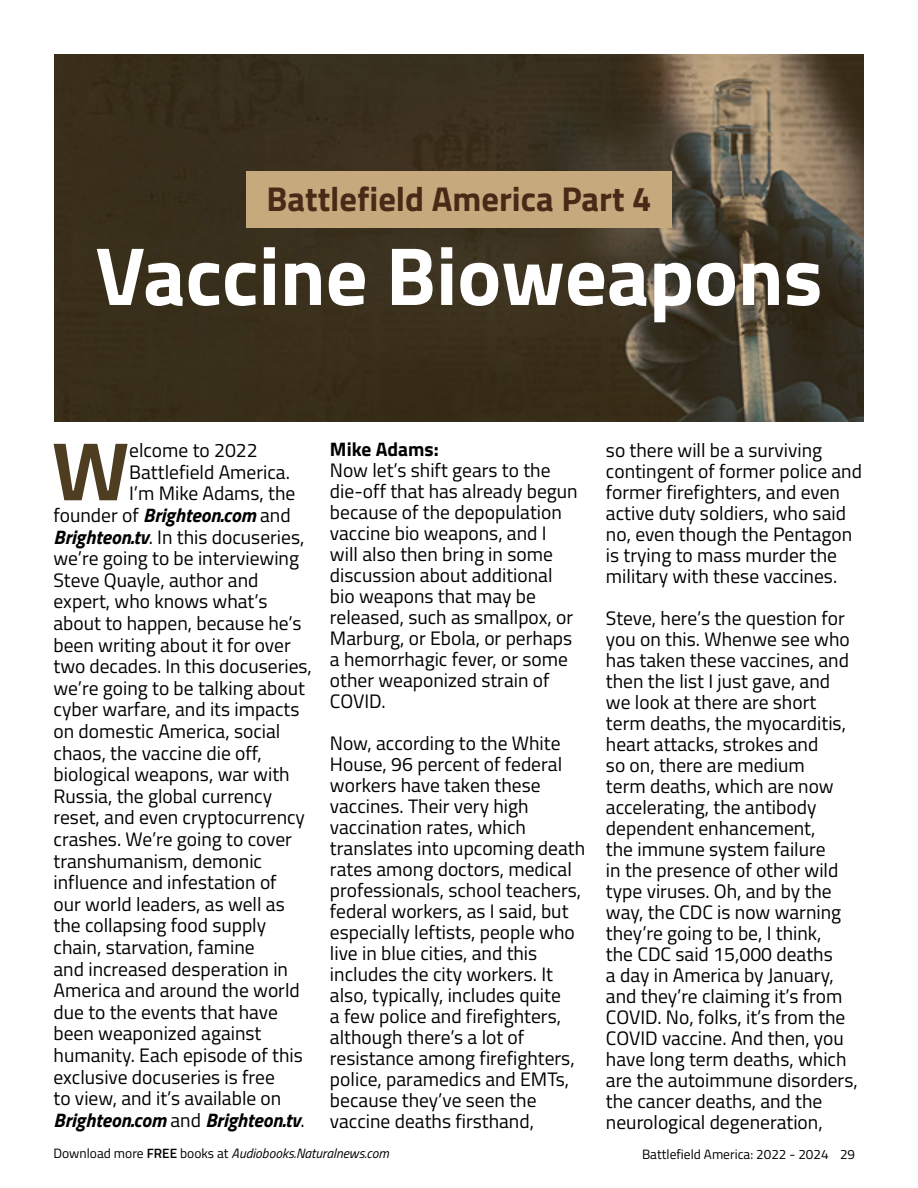
<style>
.page{position:relative;width:918px;height:1188px;background:#fff}
.page>*{position:absolute;margin:0;border:0;box-sizing:border-box;transform-origin:0 0}
.t1{font:700 83.1px "Titillium Web";color:#4e3d20}
.t2{font:700 82.5px "Titillium Web";color:#fff}
.t3{font:700 34.5px "Titillium Web";color:#482a17}
.t4{font:19.5px/21px "Titillium Web";color:#000}
.t5{font:italic 700 19.5px "Titillium Web";color:#000}
.t6{font:700 19.5px "Titillium Web";color:#000}
.t7{font:italic 13.5px "Titillium Web";color:#000}
.t8{font:13.5px "Titillium Web";color:#000}
.s1{font-weight:400;font-style:normal}
.s2{font-weight:700;font-style:italic}
.s3{font-style:normal}
.s4{font-weight:600;font-style:normal}
</style>
<div class="page">
<img style="left:55px;top:54px;width:808px;height:368px">
<div style="left:246px;top:171px;width:426px;height:56px;background:#c6aa7e"></div>
<h3 class="t3" style="left:266px;top:172px;width:387px">Battlefield America Part 4</h3>
<h2 class="t2" style="left:95px;top:213px;width:729px">Vaccine Bioweapons</h2>
<h1 class="t1" style="left:52px;top:408px;width:79px">W</h1>
<p class="t4" style="left:129px;top:439px;width:130px">elcome to 2022</p>
<p class="t4" style="left:129px;top:460px;width:162px">Battlefield America.</p>
<p class="t4" style="left:129px;top:482px;width:168px">I’m Mike Adams, the</p>
<p class="t5" style="left:54px;top:500px;width:239px"><span class="s1">founder of</span> Brighteon.com <span class="s1">and</span></p>
<p class="t4" style="left:54px;top:525px;width:252px"><span class="s2">Brighteon.tv</span>. In this docuseries,</p>
<p class="t4" style="left:54px;top:547px;width:247px">we’re going to be interviewing</p>
<p class="t4" style="left:54px;top:568px;width:206px">Steve Quayle, author and</p>
<p class="t4" style="left:54px;top:590px;width:215px">expert, who knows what’s</p>
<p class="t4" style="left:54px;top:612px;width:249px">about to happen, because he’s</p>
<p class="t4" style="left:54px;top:633px;width:239px">been writing about it for over</p>
<p class="t4" style="left:54px;top:655px;width:260px">two decades. In this docuseries,</p>
<p class="t4" style="left:54px;top:676px;width:253px">we’re going to be talking about</p>
<p class="t4" style="left:54px;top:698px;width:247px">cyber warfare, and its impacts</p>
<p class="t4" style="left:54px;top:720px;width:228px">on domestic America, social</p>
<p class="t4" style="left:54px;top:741px;width:210px">chaos, the vaccine die off,</p>
<p class="t4" style="left:54px;top:763px;width:238px">biological weapons, war with</p>
<p class="t4" style="left:54px;top:785px;width:220px">Russia, the global currency</p>
<p class="t4" style="left:54px;top:806px;width:253px">reset, and even cryptocurrency</p>
<p class="t4" style="left:54px;top:828px;width:240px">crashes. We’re going to cover</p>
<p class="t4" style="left:54px;top:849px;width:210px">transhumanism, demonic</p>
<p class="t4" style="left:54px;top:871px;width:225px">influence and infestation of</p>
<p class="t4" style="left:54px;top:893px;width:233px">our world leaders, as well as</p>
<p class="t4" style="left:54px;top:914px;width:214px">the collapsing food supply</p>
<p class="t4" style="left:54px;top:936px;width:203px">chain, starvation, famine</p>
<p class="t4" style="left:54px;top:957px;width:236px">and increased desperation in</p>
<p class="t4" style="left:54px;top:979px;width:248px">America and around the world</p>
<p class="t4" style="left:54px;top:1001px;width:226px">due to the events that have</p>
<p class="t4" style="left:54px;top:1022px;width:209px">been weaponized against</p>
<p class="t4" style="left:54px;top:1044px;width:251px">humanity. Each episode of this</p>
<p class="t4" style="left:54px;top:1065px;width:223px">exclusive docuseries is free</p>
<p class="t4" style="left:54px;top:1087px;width:229px">to view, and it’s available on</p>
<p class="t5" style="left:54px;top:1105px;width:253px">Brighteon.com <span class="s1">and</span> Brighteon.tv<span class="s1">.</span></p>
<p class="t6" style="left:330px;top:434px;width:110px">Mike Adams:</p>
<p class="t4" style="left:330px;top:458px;width:249px">Now let’s shift gears to the die-off that has already begun because of the depopulation vaccine bio weapons, and I will also then bring in some discussion about additional bio weapons that may be released, such as smallpox, or<br>Marburg, or Ebola, or perhaps a hemorrhagic fever, or some other weaponized strain of<br>COVID.</p>
<p class="t4" style="left:330px;top:732px;width:257px">Now, according to the White<br>House, 96 percent of federal workers have taken these vaccines. Their very high vaccination rates, which translates into upcoming death rates among doctors, medical professionals, school teachers, federal workers, as I said, but especially leftists, people who live in blue cities, and this includes the city workers. It also, typically, includes quite<br>a few police and firefighters, although there’s a lot of resistance among firefighters, police, paramedics and EMTs, because they’ve seen the vaccine deaths firsthand,</p>
<p class="t4" style="left:606px;top:439px;width:258px">so there will be a surviving contingent of former police and former firefighters, and even active duty soldiers, who said no, even though the Pentagon is trying to mass murder the military with these vaccines.</p>
<p class="t4" style="left:606px;top:607px;width:253px">Steve, here’s the question for you on this. Whenwe see who has taken these vaccines, and then the list I just gave, and we look at there are short term deaths, the myocarditis, heart attacks, strokes and<br>so on, there are medium<br>term deaths, which are now accelerating, the antibody dependent enhancement,<br>the immune system failure<br>in the presence of other wild type viruses. Oh, and by the way, the CDC is now warning they’re going to be, I think,<br>the CDC said 15,000 deaths<br>a day in America by January, and they’re claiming it’s from<br>COVID. No, folks, it’s from the<br>COVID vaccine. And then, you have long term deaths, which are the autoimmune disorders, the cancer deaths, and the neurological degeneration,</p>
<p class="t7" style="left:54px;top:1144px;width:337px"><span class="s3">Download more</span> <span class="s4">FREE</span> <span class="s3">books at</span> Audiobooks.Naturalnews.com</p>
<p class="t8" style="left:642px;top:1144px;width:215px">Battlefield America: 2022 - 2024 29</p>
</div>
